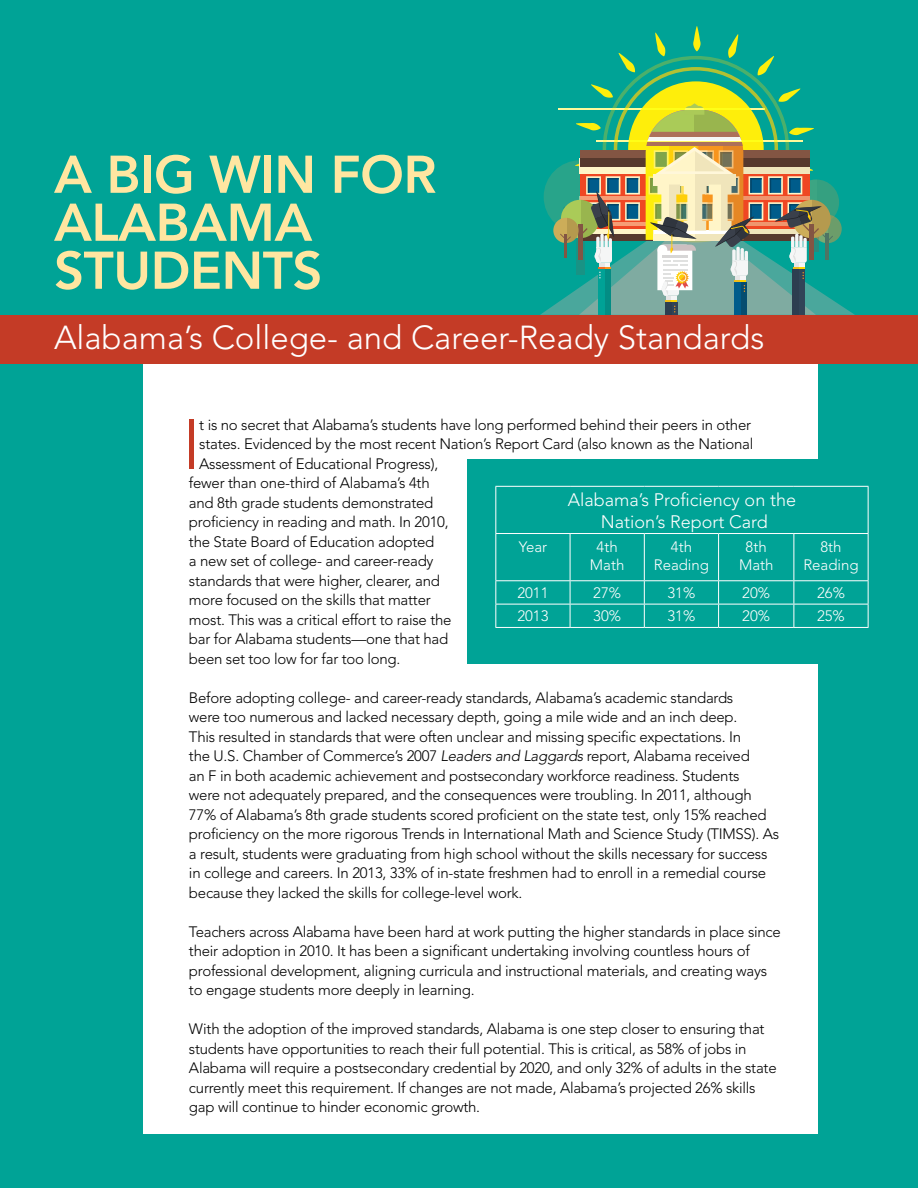
<style>
.page{position:relative;width:918px;height:1188px;background:#00a396}
.page>*{position:absolute;margin:0;border:0;box-sizing:border-box;transform-origin:0 0}
.t1{font:300 70.05px "Avenir LT Std";color:#c43b26}
.t2{font:800 52.5px/48px "Avenir LT Std";letter-spacing:-.01em;color:#ffe6a1}
.t3{font:300 33px "Avenir LT Std";color:#fff}
.t4{font:300 18px/21.6px "Avenir LT Std";color:#fff;text-align:center}
.t5{font:300 15px/19.5px "Avenir LT Std";letter-spacing:-.015em;color:#000}
.t6{font:300 15px/18px "Avenir LT Std";color:#fff;text-align:center}
.s1{font-style:italic}
</style>
<div class="page">
<div style="left:143px;top:324px;width:675px;height:810px;background:#fff"></div>
<div style="left:0;top:315px;width:918px;height:48px;background:#c43b26"></div>
<svg style="left:540px;top:26px;width:315px;height:289px;background:#5ba783"></svg>
<hr style="left:558px;top:108px;width:207px;height:2px;background:#feee0b">
<hr style="left:596px;top:140px;width:206px;height:1px;background:#feee0b">
<div style="left:467px;top:459px;width:451px;height:205px;background:#00a396"></div>
<hr style="left:495px;top:486px;width:75px;height:1px;background:#fff">
<hr style="left:495px;top:487px;width:1px;height:46px;background:#fff">
<hr style="left:570px;top:486px;width:74px;height:1px;background:#fff">
<hr style="left:644px;top:486px;width:75px;height:1px;background:#fff">
<hr style="left:719px;top:486px;width:75px;height:1px;background:#fff">
<hr style="left:794px;top:486px;width:75px;height:1px;background:#fff">
<hr style="left:868px;top:487px;width:1px;height:46px;background:#fff">
<hr style="left:495px;top:533px;width:75px;height:1px;background:#fff">
<hr style="left:495px;top:534px;width:1px;height:46px;background:#fff">
<hr style="left:570px;top:533px;width:74px;height:1px;background:#fff">
<hr style="left:570px;top:534px;width:1px;height:46px;background:#fff">
<hr style="left:644px;top:533px;width:75px;height:1px;background:#fff">
<hr style="left:644px;top:534px;width:1px;height:46px;background:#fff">
<hr style="left:719px;top:533px;width:75px;height:1px;background:#fff">
<hr style="left:718px;top:534px;width:1px;height:46px;background:#fff">
<hr style="left:794px;top:533px;width:75px;height:1px;background:#fff">
<hr style="left:794px;top:534px;width:1px;height:46px;background:#fff">
<hr style="left:868px;top:534px;width:1px;height:46px;background:#fff">
<hr style="left:495px;top:580px;width:75px;height:1px;background:#fff">
<hr style="left:570px;top:580px;width:74px;height:1px;background:#fff">
<hr style="left:644px;top:580px;width:75px;height:1px;background:#fff">
<hr style="left:719px;top:580px;width:75px;height:1px;background:#fff">
<hr style="left:794px;top:580px;width:75px;height:1px;background:#fff">
<hr style="left:495px;top:604px;width:75px;height:1px;background:#fff">
<svg style="left:495px;top:581px;width:1px;height:46px"></svg>
<hr style="left:570px;top:604px;width:74px;height:1px;background:#fff">
<svg style="left:570px;top:581px;width:1px;height:46px"></svg>
<hr style="left:644px;top:604px;width:75px;height:1px;background:#fff">
<svg style="left:644px;top:581px;width:1px;height:46px"></svg>
<hr style="left:719px;top:604px;width:75px;height:1px;background:#fff">
<svg style="left:718px;top:581px;width:1px;height:46px"></svg>
<hr style="left:794px;top:604px;width:75px;height:1px;background:#fff">
<svg style="left:794px;top:581px;width:1px;height:46px"></svg>
<svg style="left:868px;top:581px;width:1px;height:46px"></svg>
<hr style="left:495px;top:627px;width:75px;height:1px;background:#fff">
<hr style="left:570px;top:627px;width:74px;height:1px;background:#fff">
<hr style="left:644px;top:627px;width:75px;height:1px;background:#fff">
<hr style="left:719px;top:627px;width:75px;height:1px;background:#fff">
<hr style="left:794px;top:627px;width:75px;height:1px;background:#fff">
<h2 class="t2" style="left:54px;top:151px;width:384px">A BIG WIN FOR<br>ALABAMA<br>STUDENTS</h2>
<h3 class="t3" style="left:54px;top:318px;width:712px">Alabama’s College- and Career-Ready Standards</h3>
<h1 class="t1" style="left:182px;top:404px;width:20px">I</h1>
<p class="t5" style="left:199px;top:415px;width:553px">t is no secret that Alabama’s students have long performed behind their peers in other</p>
<p class="t5" style="left:199px;top:434px;width:556px">states. Evidenced by the most recent Nation’s Report Card (also known as the National</p>
<p class="t5" style="left:199px;top:454px;width:240px">Assessment of Educational Progress),</p>
<p class="t5" style="left:189px;top:473px;width:242px">fewer than one-third of Alabama’s 4th</p>
<p class="t5" style="left:189px;top:493px;width:246px">and 8th grade students demonstrated</p>
<p class="t5" style="left:189px;top:512px;width:261px">proficiency in reading and math. In 2010,</p>
<p class="t5" style="left:189px;top:532px;width:247px">the State Board of Education adopted</p>
<p class="t5" style="left:189px;top:551px;width:246px">a new set of college- and career-ready</p>
<p class="t5" style="left:189px;top:571px;width:253px">standards that were higher, clearer, and</p>
<p class="t5" style="left:189px;top:590px;width:243px">more focused on the skills that matter</p>
<p class="t5" style="left:189px;top:610px;width:264px">most. This was a critical effort to raise the</p>
<p class="t5" style="left:189px;top:629px;width:261px">bar for Alabama students—one that had</p>
<p class="t5" style="left:189px;top:649px;width:213px">been set too low for far too long.</p>
<p class="t5" style="left:189px;top:688px;width:592px">Before adopting college- and career-ready standards, Alabama’s academic standards<br>were too numerous and lacked necessary depth, going a mile wide and an inch deep.<br>This resulted in standards that were often unclear and missing specific expectations. In<br>the U.S. Chamber of Commerce’s 2007 <span class="s1">Leaders and Laggards</span> report, Alabama received<br>an F in both academic achievement and postsecondary workforce readiness. Students<br>were not adequately prepared, and the consequences were troubling. In 2011, although 77% of Alabama’s 8th grade students scored proficient on the state test, only 15% reached proficiency on the more rigorous Trends in International Math and Science Study (TIMSS). As a result, students were graduating from high school without the skills necessary for success in college and careers. In 2013, 33% of in-state freshmen had to enroll in a remedial course because they lacked the skills for college-level work.</p>
<p class="t5" style="left:189px;top:922px;width:593px">Teachers across Alabama have been hard at work putting the higher standards in place since their adoption in 2010. It has been a significant undertaking involving countless hours of professional development, aligning curricula and instructional materials, and creating ways to engage students more deeply in learning.</p>
<p class="t5" style="left:189px;top:1019px;width:589px">With the adoption of the improved standards, Alabama is one step closer to ensuring that students have opportunities to reach their full potential. This is critical, as 58% of jobs in Alabama will require a postsecondary credential by 2020, and only 32% of adults in the state currently meet this requirement. If changes are not made, Alabama’s projected 26% skills gap will continue to hinder economic growth.</p>
<p class="t4" style="left:568px;top:489px;width:230px">Alabama’s Proficiency on the<br>Nation’s Report Card</p>
<p class="t6" style="left:519px;top:537px;width:30px">Year</p>
<p class="t6" style="left:590px;top:537px;width:36px">4th<br>Math</p>
<p class="t6" style="left:654px;top:537px;width:57px">4th<br>Reading</p>
<p class="t6" style="left:739px;top:537px;width:36px">8th<br>Math</p>
<p class="t6" style="left:803px;top:537px;width:57px">8th<br>Reading</p>
<p class="t6" style="left:517px;top:584px;width:33px">2011</p>
<p class="t6" style="left:593px;top:584px;width:29px">27%</p>
<p class="t6" style="left:668px;top:584px;width:29px">31%</p>
<p class="t6" style="left:742px;top:584px;width:29px">20%</p>
<p class="t6" style="left:817px;top:584px;width:29px">26%</p>
<p class="t6" style="left:517px;top:607px;width:33px">2013</p>
<p class="t6" style="left:593px;top:607px;width:29px">30%</p>
<p class="t6" style="left:668px;top:607px;width:29px">31%</p>
<p class="t6" style="left:742px;top:607px;width:29px">20%</p>
<p class="t6" style="left:817px;top:607px;width:29px">25%</p>
</div>
